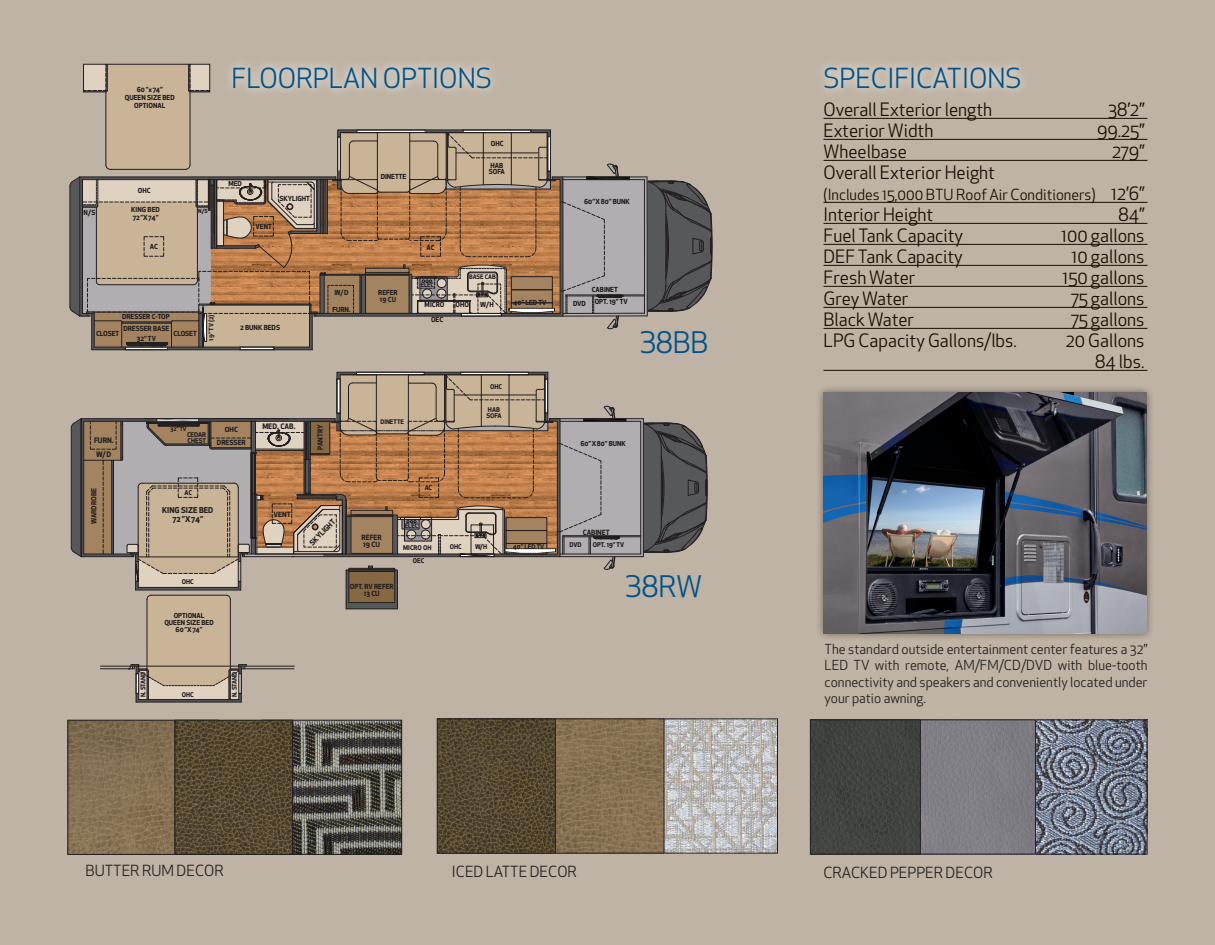
<style>
.page{position:relative;width:1215px;height:945px;background:#beb3a4}
.page>*{position:absolute;margin:0;border:0;box-sizing:border-box;transform-origin:0 0}
.t1{font:29.1px "Apex New";color:#005289}
.t2{font:27px "Apex New";color:#005289}
.t3{font:18px/21px "Apex New";color:#1b0d00;text-align:right}
.t4{font:15px "Apex New";color:#231f20}
.t5{font:15px "Apex New";color:#1b0d00}
.t6{font:13.5px/16.5px "Apex New";color:#231f20;text-align:justify}
.t7{font:700 7.95px/8.6px "Apex New";color:#231f20;text-align:center}
.t8{font:700 7.35px/14.4px "Apex New";color:#231f20}
.t9{font:700 7.05px/6.6px "Apex New";color:#231f20}
.t10{font:700 6.9px/12.8px "Apex New";color:#231f20;text-align:center}
.t11{font:700 6.75px/8.1px "Apex New";color:#231f20;text-align:center}
.t12{font:700 6.45px/6px "Apex New";color:#231f20}
.t13{font:700 6.3px "Apex New";color:#231f20}
.t14{font:700 6.15px "Apex New";color:#231f20}
.t15{font:700 5.85px "Apex New";color:#231f20}
.t16{font:700 5.7px "Apex New";color:#231f20}
.t17{font:700 5.4px "Apex New";color:#231f20}
.s1{font-size:18px}
</style>
<div class="page">
<hr style="left:136px;top:702px;width:105px;height:1px;background:#231f20">
<svg style="left:70px;top:371px;width:638px;height:331px"></svg>
<svg style="left:69px;top:64px;width:644px;height:286px"></svg>
<svg style="left:224px;top:64px;width:276px;height:34px;fill:#c8beb2"></svg>
<div style="left:816px;top:58px;width:213px;height:40px;background:#c6bdb0"></div>
<hr style="left:824px;top:118px;width:324px;height:1px;background:#1b0d00">
<hr style="left:824px;top:139px;width:324px;height:1px;background:#1b0d00">
<hr style="left:824px;top:160px;width:324px;height:1px;background:#1b0d00">
<hr style="left:824px;top:202px;width:324px;height:1px;background:#1b0d00">
<hr style="left:824px;top:223px;width:324px;height:1px;background:#1b0d00">
<hr style="left:824px;top:244px;width:324px;height:1px;background:#1b0d00">
<hr style="left:824px;top:265px;width:324px;height:1px;background:#1b0d00">
<hr style="left:824px;top:286px;width:324px;height:1px;background:#1b0d00">
<hr style="left:824px;top:307px;width:324px;height:1px;background:#1b0d00">
<hr style="left:824px;top:328px;width:324px;height:1px;background:#1b0d00">
<hr style="left:824px;top:370px;width:324px;height:1px;background:#1b0d00">
<img style="left:70px;top:722px;width:105px;height:131px">
<div style="left:68px;top:720px;width:150px;height:135px;border:1px solid #231f20"></div>
<img style="left:439px;top:720px;width:116px;height:132px">
<div style="left:437px;top:718px;width:155px;height:136px;border:1px solid #231f20"></div>
<img style="left:557px;top:720px;width:107px;height:132px">
<div style="left:555px;top:718px;width:125px;height:136px;border:1px solid #231f20"></div>
<img style="left:666px;top:720px;width:110px;height:132px">
<div style="left:664px;top:718px;width:114px;height:136px;border:1px solid #231f20"></div>
<img style="left:812px;top:721px;width:108px;height:131px">
<div style="left:810px;top:719px;width:154px;height:135px;border:1px solid #231f20"></div>
<img style="left:922px;top:721px;width:113px;height:131px">
<div style="left:920px;top:719px;width:140px;height:135px;border:1px solid #231f20"></div>
<img style="left:1037px;top:721px;width:109px;height:131px">
<div style="left:1035px;top:719px;width:113px;height:135px;border:1px solid #231f20"></div>
<img style="left:293px;top:722px;width:107px;height:131px">
<div style="left:262px;top:720px;width:140px;height:135px;border:1px solid #231f20"></div>
<img style="left:177px;top:722px;width:114px;height:131px">
<div style="left:175px;top:720px;width:118px;height:135px;border:1px solid #231f20"></div>
<div style="left:815px;top:384px;width:340px;height:257px;background:#1b0d00;opacity:.5"></div>
<img style="left:824px;top:392px;width:322px;height:241px">
<h2 class="t2" style="left:232px;top:61px;width:262px">FLOORPLAN OPTIONS</h2>
<h2 class="t2" style="left:824px;top:61px;width:200px">SPECIFICATIONS</h2>
<p class="t3" style="left:824px;top:99px;width:170px">Overall Exterior length</p>
<p class="t3" style="left:1108px;top:99px;width:38px">38’2”</p>
<p class="t3" style="left:824px;top:120px;width:111px">Exterior Width</p>
<p class="t3" style="left:1097px;top:120px;width:49px">99.25”</p>
<p class="t3" style="left:824px;top:141px;width:85px">Wheelbase</p>
<p class="t3" style="left:1112px;top:141px;width:34px">279”</p>
<p class="t3" style="left:824px;top:162px;width:173px">Overall Exterior Height</p>
<p class="t5" style="left:824px;top:185px;width:323px">(Includes 15,000 BTU Roof Air Conditioners) <span class="s1">12’6”</span></p>
<p class="t3" style="left:823px;top:204px;width:111px">Interior Height</p>
<p class="t3" style="left:1119px;top:204px;width:27px">84”</p>
<p class="t3" style="left:823px;top:225px;width:141px">Fuel Tank Capacity</p>
<p class="t3" style="left:1061px;top:225px;width:85px">100 gallons</p>
<p class="t3" style="left:823px;top:246px;width:141px">DEF Tank Capacity</p>
<p class="t3" style="left:1072px;top:246px;width:74px">10 gallons</p>
<p class="t3" style="left:823px;top:267px;width:93px">Fresh Water</p>
<p class="t3" style="left:1063px;top:267px;width:83px">150 gallons</p>
<p class="t3" style="left:823px;top:288px;width:86px">Grey Water</p>
<p class="t3" style="left:1071px;top:288px;width:75px">75 gallons</p>
<p class="t3" style="left:823px;top:309px;width:92px">Black Water</p>
<p class="t3" style="left:1071px;top:309px;width:75px">75 gallons</p>
<p class="t3" style="left:823px;top:330px;width:195px">LPG Capacity Gallons/lbs.</p>
<p class="t3" style="left:1066px;top:330px;width:80px">20 Gallons<br>84 lbs.</p>
<p class="t11" style="left:125px;top:85px;width:51px">60”x74”<br>QUEEN SIZE BED<br>OPTIONAL</p>
<p class="t11" style="left:491px;top:140px;width:14px">OHC</p>
<p class="t11" style="left:489px;top:162px;width:18px;line-height:6.3px;text-align:left">HAB<br>SOFA</p>
<p class="t11" style="left:381px;top:173px;width:27px">DINETTE</p>
<p class="t11" style="left:228px;top:179px;width:15px">MED</p>
<p class="t11" style="left:138px;top:187px;width:14px">OHC</p>
<p class="t11" style="left:279px;top:194px;width:32px">SKYLIGHT</p>
<p class="t11" style="left:584px;top:197px;width:47px">60”X80” BUNK</p>
<p class="t11" style="left:131px;top:205px;width:30px;text-align:left">KING BED<br>72”X74”</p>
<p class="t11" style="left:84px;top:208px;width:13px">N/S</p>
<p class="t17" style="left:198px;top:207px;width:11px">N/S</p>
<p class="t11" style="left:256px;top:222px;width:18px">VENT</p>
<p class="t11" style="left:150px;top:242px;width:10px">AC</p>
<p class="t11" style="left:427px;top:243px;width:10px">AC</p>
<p class="t14" style="left:469px;top:272px;width:28px">BASE CAB</p>
<p class="t15" style="left:421px;top:281px;width:14px">ELEC</p>
<p class="t11" style="left:592px;top:285px;width:27px">CABINET</p>
<p class="t11" style="left:335px;top:288px;width:15px">W/D</p>
<p class="t11" style="left:332px;top:305px;width:20px">FURN.</p>
<p class="t11" style="left:378px;top:289px;width:21px;line-height:6.3px;text-align:left">REFER<br>19 CU</p>
<p class="t11" style="left:513px;top:298px;width:35px">40” LED TV</p>
<p class="t11" style="left:573px;top:299px;width:14px">DVD</p>
<p class="t11" style="left:595px;top:297px;width:35px">OPT. 19” TV</p>
<p class="t11" style="left:480px;top:300px;width:15px">W/H</p>
<p class="t11" style="left:425px;top:300px;width:21px">MICRO</p>
<p class="t11" style="left:455px;top:300px;width:15px">OHO</p>
<p class="t11" style="left:122px;top:312px;width:49px">DRESSER C-TOP</p>
<p class="t13" style="left:206px;top:341px;width:28px;rotate:-90deg">19” TV (2)</p>
<p class="t11" style="left:431px;top:316px;width:14px">OEC</p>
<p class="t11" style="left:123px;top:323px;width:47px;line-height:9.9px">DRESSER BASE<br>32” TV</p>
<p class="t11" style="left:240px;top:323px;width:41px">2 BUNK BEDS</p>
<h1 class="t1" style="left:640px;top:324px;width:70px">38BB</h1>
<p class="t11" style="left:96px;top:329px;width:25px">CLOSET</p>
<p class="t11" style="left:174px;top:329px;width:25px">CLOSET</p>
<p class="t8" style="left:94px;top:433px;width:21px">FURN.<br>W/D</p>
<p class="t10" style="left:87px;top:524px;width:37px;rotate:-90deg">WARDROBE</p>
<p class="t12" style="left:140px;top:697px;width:27px;rotate:-90deg">N. STAND</p>
<p class="t16" style="left:170px;top:425px;width:18px">32” TV</p>
<p class="t12" style="left:187px;top:431px;width:21px">CEDAR<br>CHEST</p>
<p class="t10" style="left:217px;top:423px;width:30px">OHC<br>DRESSER</p>
<p class="t12" style="left:184px;top:489px;width:9px">AC</p>
<p class="t7" style="left:162px;top:506px;width:53px">KING SIZE BED<br>72 ”X74”</p>
<p class="t12" style="left:182px;top:579px;width:14px">OHC</p>
<p class="t11" style="left:164px;top:611px;width:51px;line-height:7.2px">OPTIONAL<br>QUEEN SIZE BED<br>60”X74”</p>
<p class="t12" style="left:182px;top:691px;width:14px">OHC</p>
<p class="t12" style="left:231px;top:697px;width:27px;rotate:-90deg">N. STAND</p>
<p class="t8" style="left:262px;top:419px;width:35px">MED. CAB.</p>
<p class="t10" style="left:314px;top:450px;width:26px;rotate:-90deg">PANTRY</p>
<p class="t14" style="left:381px;top:417px;width:25px">DINETTE</p>
<p class="t9" style="left:274px;top:511px;width:18px">VENT</p>
<p class="t8" style="left:305px;top:538px;width:34px;rotate:-45deg">SKYLIGHT</p>
<p class="t12" style="left:425px;top:485px;width:9px">AC</p>
<p class="t9" style="left:362px;top:534px;width:22px">REFER<br>19 CU</p>
<p class="t10" style="left:350px;top:582px;width:45px;line-height:7.4px">OPT. RV REFER<br>13 CU</p>
<p class="t14" style="left:405px;top:522px;width:15px">ELEC</p>
<p class="t12" style="left:403px;top:544px;width:30px">MICRO OH</p>
<p class="t12" style="left:413px;top:557px;width:13px">OEC</p>
<p class="t12" style="left:490px;top:383px;width:14px">OHC</p>
<p class="t12" style="left:486px;top:405px;width:17px;line-height:6.9px">HAB<br>SOFA</p>
<p class="t11" style="left:580px;top:439px;width:47px">60”X80” BUNK</p>
<p class="t9" style="left:583px;top:529px;width:28px">CABINET</p>
<p class="t12" style="left:593px;top:541px;width:33px">OPT. 19” TV</p>
<p class="t12" style="left:450px;top:543px;width:14px">OHC</p>
<p class="t12" style="left:475px;top:543px;width:14px">W/H</p>
<p class="t12" style="left:570px;top:542px;width:14px">DVD</p>
<p class="t12" style="left:513px;top:543px;width:33px">40” LED TV</p>
<h1 class="t1" style="left:625px;top:568px;width:78px">38RW</h1>
<p class="t6" style="left:825px;top:641px;width:324px">The standard outside entertainment center features a 32” LED TV with remote, AM/FM/CD/DVD with blue-tooth connectivity and speakers and conveniently located under your patio awning.</p>
<p class="t4" style="left:86px;top:861px;width:140px">BUTTER RUM DECOR</p>
<p class="t4" style="left:452px;top:863px;width:126px">ICED LATTE DECOR</p>
<p class="t4" style="left:824px;top:864px;width:171px">CRACKED PEPPER DECOR</p>
</div>
